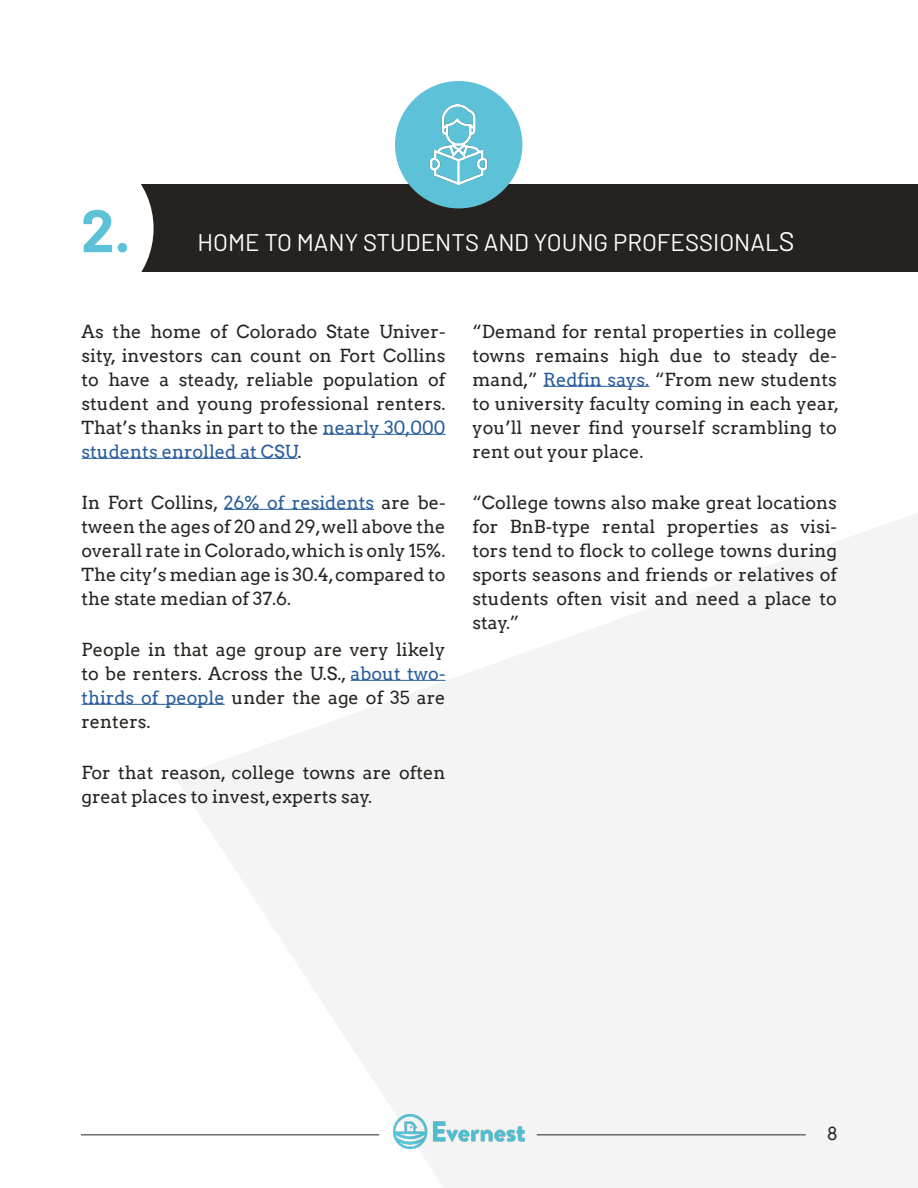
<style>
.page{position:relative;width:918px;height:1188px;background:#fff}
.page>*{position:absolute;margin:0;border:0;box-sizing:border-box;transform-origin:0 0}
.t1{font:700 60px "Barlow";color:#5dc2d7}
.t2{font:24px "Barlow";color:#fff}
.t3{font:18px/24px "Arvo";color:#26221f;text-align:justify}
.s1{font-size:27px}
.s2{color:#275b9b}
</style>
<div class="page">
<hr style="left:81px;top:1134px;width:298px;height:1px;background:#26221f">
<div style="left:0;top:185px;width:918px;height:87px;background:#26221f"></div>
<hr style="left:323px;top:434px;width:122px;height:1px;background:#275b9b">
<hr style="left:82px;top:458px;width:216px;height:1px;background:#275b9b">
<hr style="left:82px;top:704px;width:143px;height:1px;background:#275b9b">
<div style="left:395px;top:81px;width:127px;height:127px;background:#5dc2d7;border-radius:50%"></div>
<img style="left:429px;top:105px;width:59px;height:80px">
<div style="left:0;top:184px;width:154px;height:88px;background:#fff"></div>
<hr style="left:543px;top:386px;width:106px;height:1px;background:#275b9b">
<svg style="left:174px;top:508px;width:744px;height:680px;fill:#f4f4f4"></svg>
<h1 class="t1" style="left:81px;top:186px;width:51px">2.</h1>
<h2 class="t2" style="left:197px;top:225px;width:599px">HOME TO MANY STUDENTS AND YOUNG PROFESSIONAL<span class="s1">S</span></h2>
<p class="t3" style="left:82px;top:319px;width:366px">As the home of Colorado State Univer&shy;sity, investors can count on Fort Collins to have a steady, reliable population of student and young professional renters.<br>That’s thanks in part to the <span class="s2">nearly 30,000 students enrolled at CSU</span>.</p>
<p class="t3" style="left:82px;top:490px;width:365px">In Fort Collins, <span class="s2">26% of residents</span> are be&shy;tween the ages of 20 and 29, well above the overall rate in Colorado, which is only 15%.<br>The city’s median age is 30.4, compared to the state median of 37.6.</p>
<p class="t3" style="left:82px;top:637px;width:365px">People in that age group are very likely to be renters. Across the U.S., <span class="s2">about two&shy;thirds of people</span> under the age of 35 are renters.</p>
<p class="t3" style="left:82px;top:760px;width:365px">For that reason, college towns are often great places to invest, experts say.</p>
<p class="t3" style="left:472px;top:319px;width:368px">“Demand for rental properties in college towns remains high due to steady de&shy;mand,” <span class="s2">Redfin says.</span> “From new students to university faculty coming in each year, you’ll never find yourself scrambling to rent out your place.</p>
<p class="t3" style="left:472px;top:490px;width:366px">“College towns also make great locations for BnB-type rental properties as visi&shy;tors tend to flock to college towns during sports seasons and friends or relatives of students often visit and need a place to stay.”</p>
<p class="t3" style="left:827px;top:1121px;width:13px">8</p>
</div>
